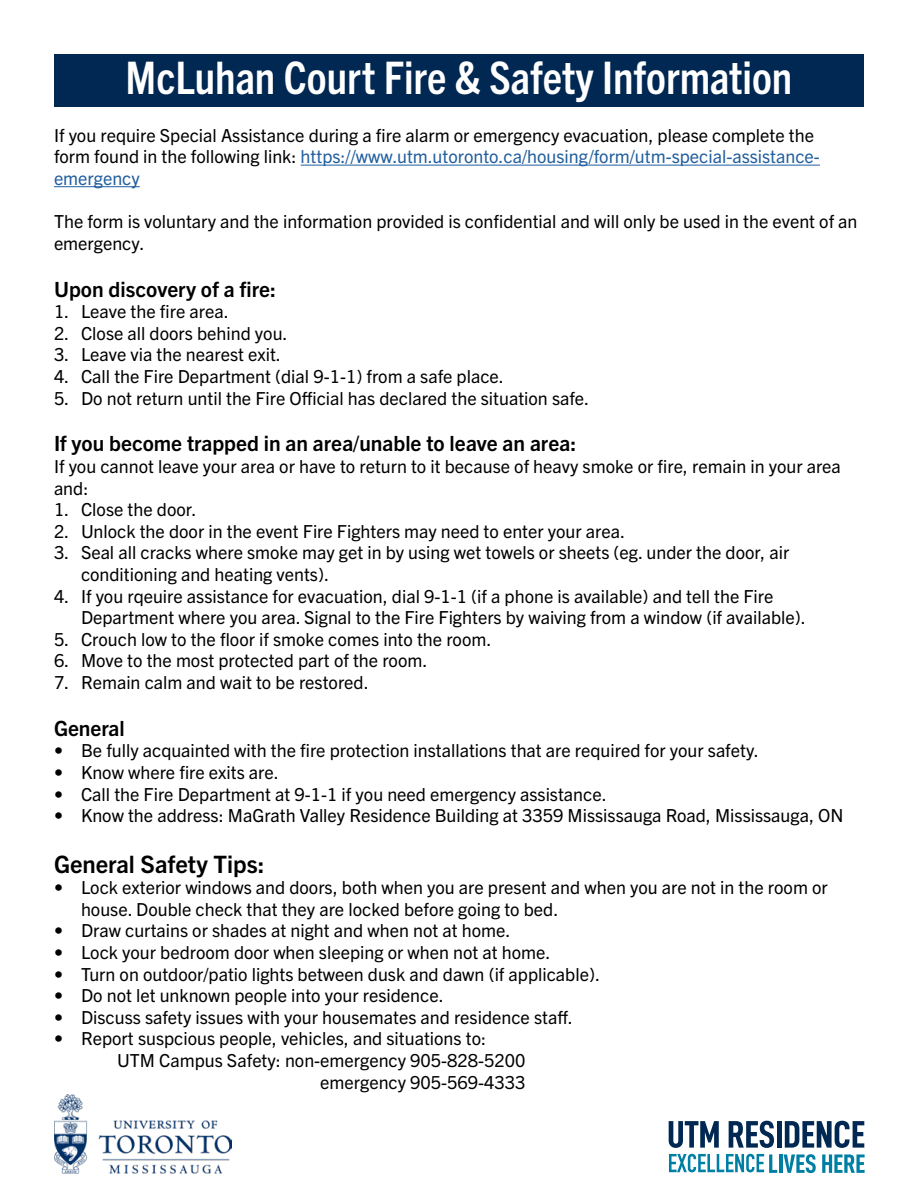
<style>
.page{position:relative;width:918px;height:1188px;background:#fff}
.page>*{position:absolute;margin:0;border:0;box-sizing:border-box;transform-origin:0 0}
.t1{font:700 condensed 45px "Trade Gothic Next LT Pro";color:#fff}
.t2{font:700 24px "Trade Gothic Next LT Pro";color:#000}
.t3{font:700 21px "Trade Gothic Next LT Pro";color:#000}
.t4{font:18px/21.6px "Trade Gothic Next LT Pro";color:#000}
.s1{color:#215e9e}
.s2{color:#fff}
</style>
<div class="page">
<img style="left:54px;top:1095px;width:178px;height:78px">
<svg style="left:669px;top:1121px;width:50px;height:27px"></svg>
<svg style="left:729px;top:1121px;width:45px;height:27px"></svg>
<hr style="left:777px;top:1121px;width:4px;height:27px;background:#002852">
<svg style="left:785px;top:1121px;width:79px;height:27px"></svg>
<svg style="left:669px;top:1154px;width:108px;height:19px"></svg>
<hr style="left:779px;top:1154px;width:3px;height:19px;background:#007fa4">
<svg style="left:784px;top:1154px;width:32px;height:19px"></svg>
<svg style="left:822px;top:1154px;width:43px;height:19px"></svg>
<div style="left:54px;top:54px;width:810px;height:52px;background:#002852"></div>
<hr style="left:301px;top:165px;width:519px;height:1px;background:#215e9e">
<hr style="left:54px;top:186px;width:86px;height:1px;background:#215e9e">
<h1 class="t1" style="left:126px;top:47px;width:668px">McLuhan Court Fire &amp; Safety Information</h1>
<p class="t4" style="left:54px;top:123px;width:767px">If you require Special Assistance during a fire alarm or emergency evacuation, please complete the form found in the following link: <span class="s1">https://www.utm.utoronto.ca/housing/form/utm-special-assistance&shy;emergency</span></p>
<p class="t4" style="left:54px;top:210px;width:805px">The form is voluntary and the information provided is confidential and will only be used in the event of an emergency.</p>
<p class="t3" style="left:54px;top:274px;width:224px">Upon discovery of a fire:</p>
<p class="t4" style="left:54px;top:300px;width:176px">1. Leave the fire area.</p>
<p class="t4" style="left:54px;top:321px;width:235px">2. Close all doors behind you.</p>
<p class="t4" style="left:54px;top:343px;width:228px">3. Leave via the nearest exit.</p>
<p class="t4" style="left:54px;top:364px;width:451px">4. Call the Fire Department (dial 9-1-1) from a safe place.</p>
<p class="t4" style="left:54px;top:386px;width:537px">5. Do not return until the Fire Official has declared the situation safe.</p>
<p class="t3" style="left:54px;top:429px;width:524px">If you become trapped in an area/unable to leave an area:</p>
<p class="t4" style="left:54px;top:454px;width:788px">If you cannot leave your area or have to return to it because of heavy smoke or fire, remain in your area and:</p>
<p class="t4" style="left:54px;top:498px;width:144px">1. Close the door.</p>
<p class="t4" style="left:54px;top:519px;width:573px">2. Unlock the door in the event Fire Fighters may need to enter your area.</p>
<p class="t4" style="left:81px;top:541px;width:710px;text-indent:-27px">3. Seal all cracks where smoke may get in by using wet towels or sheets (eg. under the door, air conditioning and heating vents).</p>
<p class="t4" style="left:81px;top:584px;width:726px;text-indent:-27px">4. If you rqeuire assistance for evacuation, dial 9-1-1 (if a phone is available) and tell the Fire<br>Department where you area. Signal to the Fire Fighters by waiving from a window (if available).</p>
<p class="t4" style="left:54px;top:627px;width:439px">5. Crouch low to the floor if smoke comes into the room.</p>
<p class="t4" style="left:54px;top:649px;width:375px">6. Move to the most protected part of the room.</p>
<p class="t4" style="left:54px;top:670px;width:316px">7. Remain calm and wait to be restored.</p>
<p class="t3" style="left:54px;top:713px;width:72px">General</p>
<p class="t4" style="left:54px;top:739px;width:707px">• Be fully acquainted with the fire protection installations that are required for your safety.</p>
<p class="t4" style="left:54px;top:760px;width:226px">• Know where fire exits are.</p>
<p class="t4" style="left:54px;top:782px;width:554px">• Call the Fire Department at 9-1-1 if you need emergency assistance.</p>
<p class="t4" style="left:54px;top:804px;width:791px">• Know the address: MaGrath Valley Residence Building at 3359 Mississauga Road, Mississauga, ON</p>
<h2 class="t2" style="left:54px;top:847px;width:212px">General Safety Tips:</h2>
<p class="t4" style="left:81px;top:876px;width:748px;text-indent:-27px">• Lock exterior windows and doors, both when you are present and when you are not in the room or house. Double check that they are locked before going to bed.</p>
<p class="t4" style="left:54px;top:919px;width:458px">• Draw curtains or shades at night and when not at home.</p>
<p class="t4" style="left:54px;top:940px;width:498px">• Lock your bedroom door when sleeping or when not at home.</p>
<p class="t4" style="left:54px;top:962px;width:548px">• Turn on outdoor/patio lights between dusk and dawn (if applicable).</p>
<p class="t4" style="left:54px;top:984px;width:391px">• Do not let unknown people into your residence.</p>
<p class="t4" style="left:54px;top:1005px;width:521px">• Discuss safety issues with your housemates and residence staff.</p>
<p class="t4" style="left:117px;top:1027px;width:410px;text-indent:-63px">• Report suspcious people, vehicles, and situations to:<br>UTM Campus Safety: non-emergency 905-828-5200<br><span class="s2">UTM Campus Safety: non-</span>emergency 905-569-4333</p>
</div>
